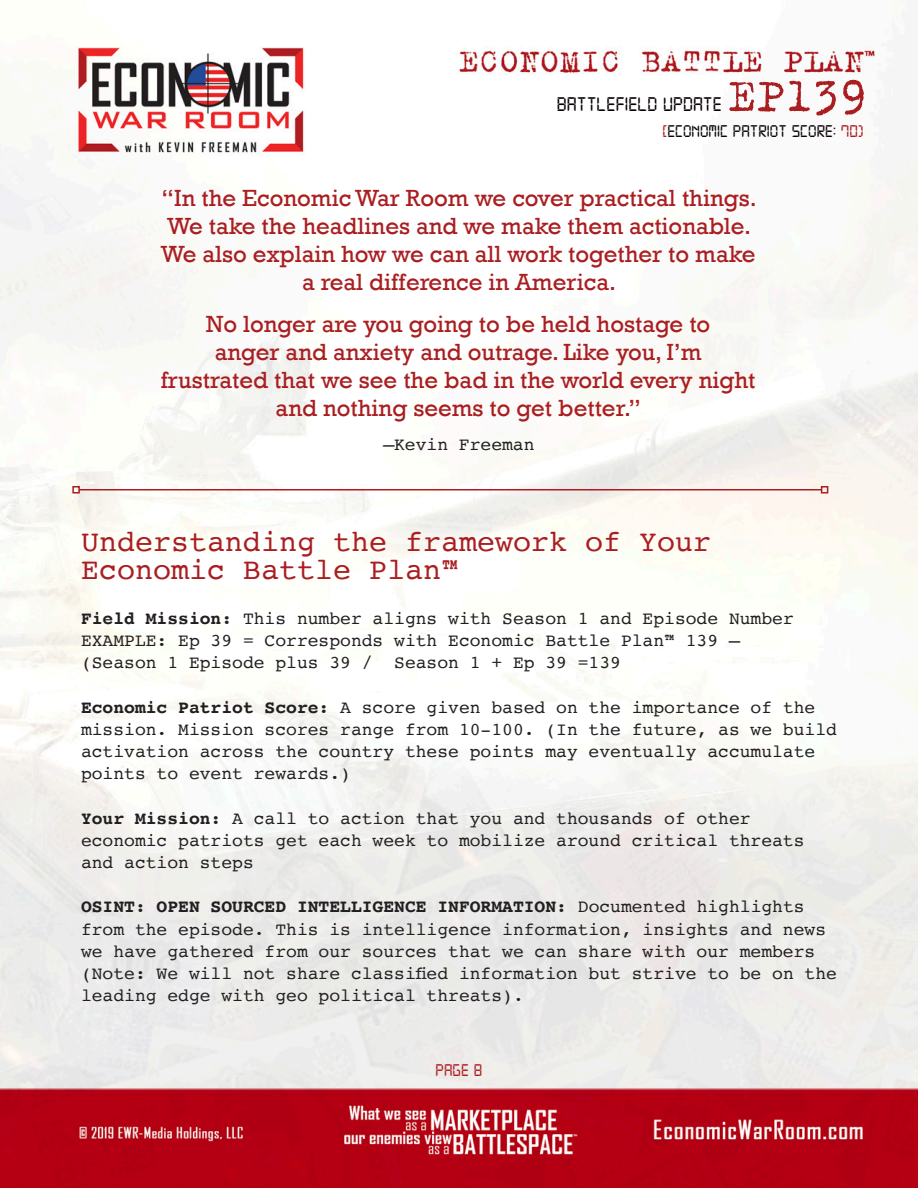
<style>
.page{position:relative;width:918px;height:1188px;background:#fff}
.page>*{position:absolute;margin:0;border:0;box-sizing:border-box;transform-origin:0 0}
.t1{font:51px "Trixie";color:#aa1e21}
.Main_Body{font:30px/28.2px "Courier";color:#aa1e21}
.Main_Body-2{font:24px/28.2px "Rockwell";color:#aa1e21;text-align:center}
.t2{font:21px "Digital 7";color:#080302}
.Main_Body-3{font:18px/22.2px "Courier";color:#231f20}
.t3{font:18px "Digital 7";color:#080302}
.t4{font:18px "Digital 7";color:#aa1e21}
.s1{color:#aa1e21}
.s2{font-weight:700}
</style>
<div class="page">
<img style="left:0;top:35px;width:918px;height:1153px">
<hr style="left:79px;top:489px;width:743px;height:1px;background:#aa1e21">
<div style="left:72px;top:486px;width:8px;height:8px;border:2px solid #aa1e21"></div>
<div style="left:821px;top:486px;width:7px;height:8px;border:2px solid #aa1e21"></div>
<h1 class="t1" style="left:728px;top:62px;width:142px">EP139</h1>
<p class="t3" style="left:662px;top:123px;width:203px"><span class="s1">[</span>ECONOMIC PATRIOT SCORE: <span class="s1">70)</span></p>
<p class="t2" style="left:557px;top:95px;width:167px">BATTLEFIELD UPDATE</p>
<p class="Main_Body-2" style="left:161px;top:184px;width:597px">“In the Economic War Room we cover practical things.<br>We take the headlines and we make them actionable.<br>We also explain how we can all work together to make a real difference in America.</p>
<p class="Main_Body-2" style="left:161px;top:310px;width:596px">No longer are you going to be held hostage to<br>anger and anxiety and outrage. Like you, I’m frustrated that we see the bad in the world every night and nothing seems to get better.”</p>
<p class="Main_Body-3" style="left:383px;top:433px;width:153px">–Kevin Freeman</p>
<p class="Main_Body" style="left:81px;top:527px;width:632px">Understanding the framework of Your<br>Economic Battle Plan™</p>
<p class="Main_Body-3" style="left:81px;top:607px;width:714px"><span class="s2">Field Mission:</span> This number aligns with Season 1 and Episode Number</p>
<p class="Main_Body-3" style="left:81px;top:629px;width:660px">EXAMPLE: Ep 39 = Corresponds with Economic Battle Plan™ 139 – (Season 1 Episode plus 39 / Season 1 + Ep 39 =139</p>
<p class="Main_Body-3" style="left:81px;top:695px;width:757px"><span class="s2">Economic Patriot Score:</span> A score given based on the importance of the mission. Mission scores range from 10-100. (In the future, as we build activation across the country these points may eventually accumulate points to event rewards.)</p>
<p class="Main_Body-3" style="left:81px;top:806px;width:725px"><span class="s2">Your Mission:</span> A call to action that you and thousands of other economic patriots get each week to mobilize around critical threats and action steps</p>
<p class="Main_Body-3" style="left:81px;top:895px;width:758px"><span class="s2">OSINT: OPEN SOURCED INTELLIGENCE INFORMATION:</span> Documented highlights from the episode. This is intelligence information, insights and news we have gathered from our sources that we can share with our members (Note: We will not share classified information but strive to be on the leading edge with geo political threats).</p>
<p class="t4" style="left:436px;top:1062px;width:48px">PAGE 8</p>
</div>
